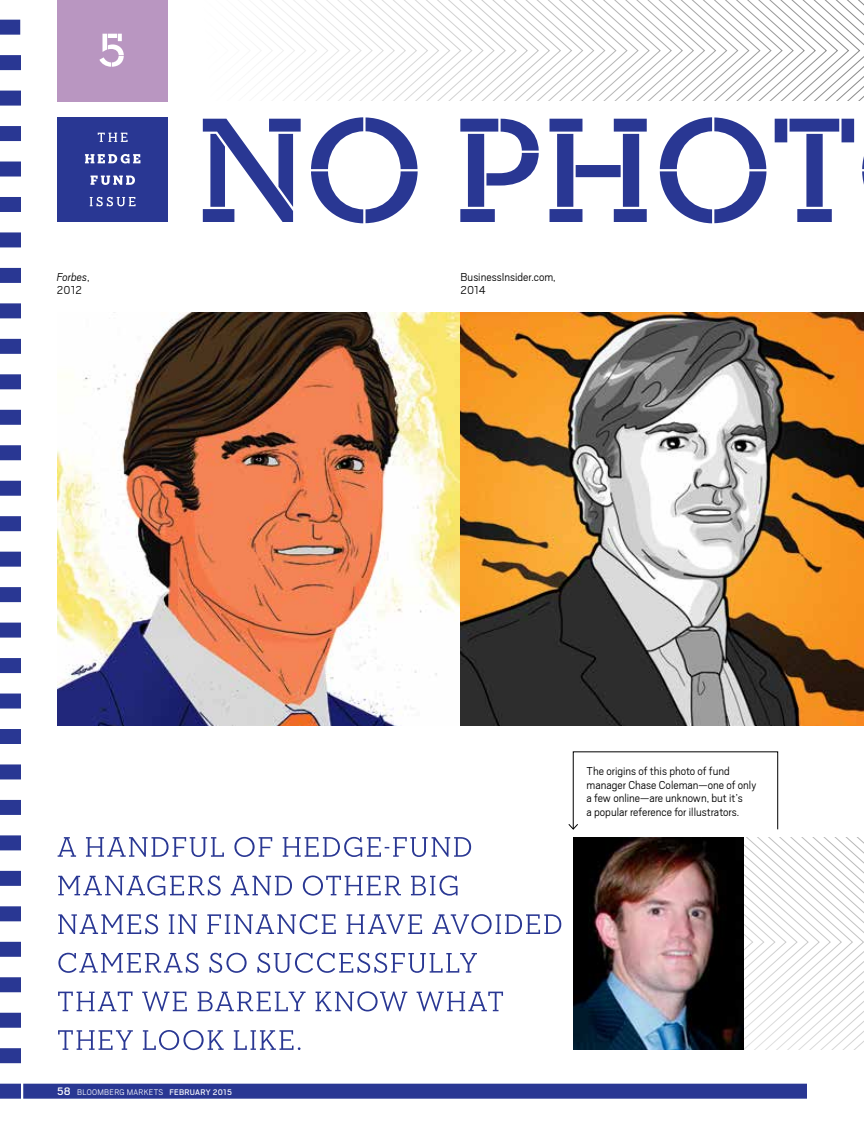
<style>
.page{position:relative;width:864px;height:1134px;background:#fff}
.page>*{position:absolute;margin:0;border:0;box-sizing:border-box;transform-origin:0 0}
.t1{font:300 12.75px/13.5px "Scout";color:#000}
.t2{font:italic 300 12.75px/13.5px "Scout";color:#000}
.t3{font:300 9px "Scout";letter-spacing:.03em;color:#fff}
.s1{font-style:normal}
.s2{font-weight:400;font-size:12px}
.s3{font-weight:400}
</style>
<div class="page">
<div style="left:57px;top:0;width:111px;height:102px;background:#b996c1"></div>
<div style="left:42px;top:102px;width:141px;height:135px;background:#293793;border:15px solid #fff"></div>
<svg style="left:90px;top:197px;width:46px;height:9px"></svg>
<svg style="left:91px;top:176px;width:44px;height:9px"></svg>
<svg style="left:85px;top:154px;width:55px;height:9px"></svg>
<svg style="left:98px;top:133px;width:30px;height:9px"></svg>
<svg style="left:58px;top:1030px;width:243px;height:20px"></svg>
<svg style="left:58px;top:991px;width:445px;height:20px"></svg>
<svg style="left:58px;top:953px;width:419px;height:20px"></svg>
<svg style="left:58px;top:914px;width:503px;height:20px"></svg>
<svg style="left:58px;top:876px;width:400px;height:20px"></svg>
<svg style="left:58px;top:837px;width:413px;height:20px"></svg>
<div style="left:23px;top:1084px;width:784px;height:15px;background:#293793"></div>
<img style="left:57px;top:312px;width:403px;height:414px">
<svg style="left:460px;top:312px;width:404px;height:414px;background:#a07f55"></svg>
<svg style="left:203px;top:117px;width:661px;height:107px"></svg>
<div style="left:0;top:268px;width:21px;height:15px;background:#293793"></div>
<div style="left:0;top:835px;width:21px;height:15px;background:#293793"></div>
<div style="left:0;top:552px;width:21px;height:15px;background:#293793"></div>
<div style="left:0;top:126px;width:21px;height:15px;background:#293793"></div>
<div style="left:0;top:694px;width:21px;height:15px;background:#293793"></div>
<div style="left:0;top:410px;width:21px;height:15px;background:#293793"></div>
<div style="left:0;top:977px;width:21px;height:15px;background:#293793"></div>
<div style="left:0;top:197px;width:21px;height:15px;background:#293793"></div>
<div style="left:0;top:764px;width:21px;height:15px;background:#293793"></div>
<div style="left:0;top:481px;width:21px;height:15px;background:#293793"></div>
<div style="left:0;top:1048px;width:21px;height:15px;background:#293793"></div>
<div style="left:0;top:55px;width:21px;height:15px;background:#293793"></div>
<div style="left:0;top:623px;width:21px;height:15px;background:#293793"></div>
<div style="left:0;top:339px;width:21px;height:15px;background:#293793"></div>
<div style="left:0;top:906px;width:21px;height:15px;background:#293793"></div>
<div style="left:0;top:232px;width:21px;height:15px;background:#293793"></div>
<div style="left:0;top:800px;width:21px;height:15px;background:#293793"></div>
<div style="left:0;top:516px;width:21px;height:15px;background:#293793"></div>
<div style="left:0;top:1084px;width:21px;height:15px;background:#293793"></div>
<div style="left:0;top:91px;width:21px;height:15px;background:#293793"></div>
<div style="left:0;top:658px;width:21px;height:15px;background:#293793"></div>
<div style="left:0;top:374px;width:21px;height:15px;background:#293793"></div>
<div style="left:0;top:942px;width:21px;height:15px;background:#293793"></div>
<div style="left:0;top:162px;width:21px;height:15px;background:#293793"></div>
<div style="left:0;top:729px;width:21px;height:15px;background:#293793"></div>
<div style="left:0;top:445px;width:21px;height:15px;background:#293793"></div>
<div style="left:0;top:1013px;width:21px;height:15px;background:#293793"></div>
<div style="left:0;top:20px;width:20px;height:15px;background:#293793"></div>
<div style="left:0;top:587px;width:21px;height:15px;background:#293793"></div>
<div style="left:0;top:303px;width:21px;height:15px;background:#293793"></div>
<div style="left:0;top:871px;width:21px;height:15px;background:#293793"></div>
<svg style="left:744px;top:837px;width:120px;height:213px"></svg>
<svg style="left:263px;top:0;width:601px;height:101px"></svg>
<svg style="left:568px;top:824px;width:10px;height:6px"></svg>
<img style="left:573px;top:837px;width:171px;height:213px">
<p class="t2" style="left:57px;top:269px;width:34px">Forbes<span class="s1">,<br>2012</span></p>
<p class="t1" style="left:460px;top:269px;width:97px">BusinessInsider.com,<br>2014</p>
<p class="t3" style="left:57px;top:1086px;width:177px"><span class="s2">58</span> BLOOMBERG MARKETS <span class="s3">FEBRUARY 2015</span></p>
<p class="t1" style="left:587px;top:764px;width:171px">The origins of this photo of fund manager Chase Coleman—one of only a few online—are unknown, but it’s<br>a popular reference for illustrators.</p>
</div>
